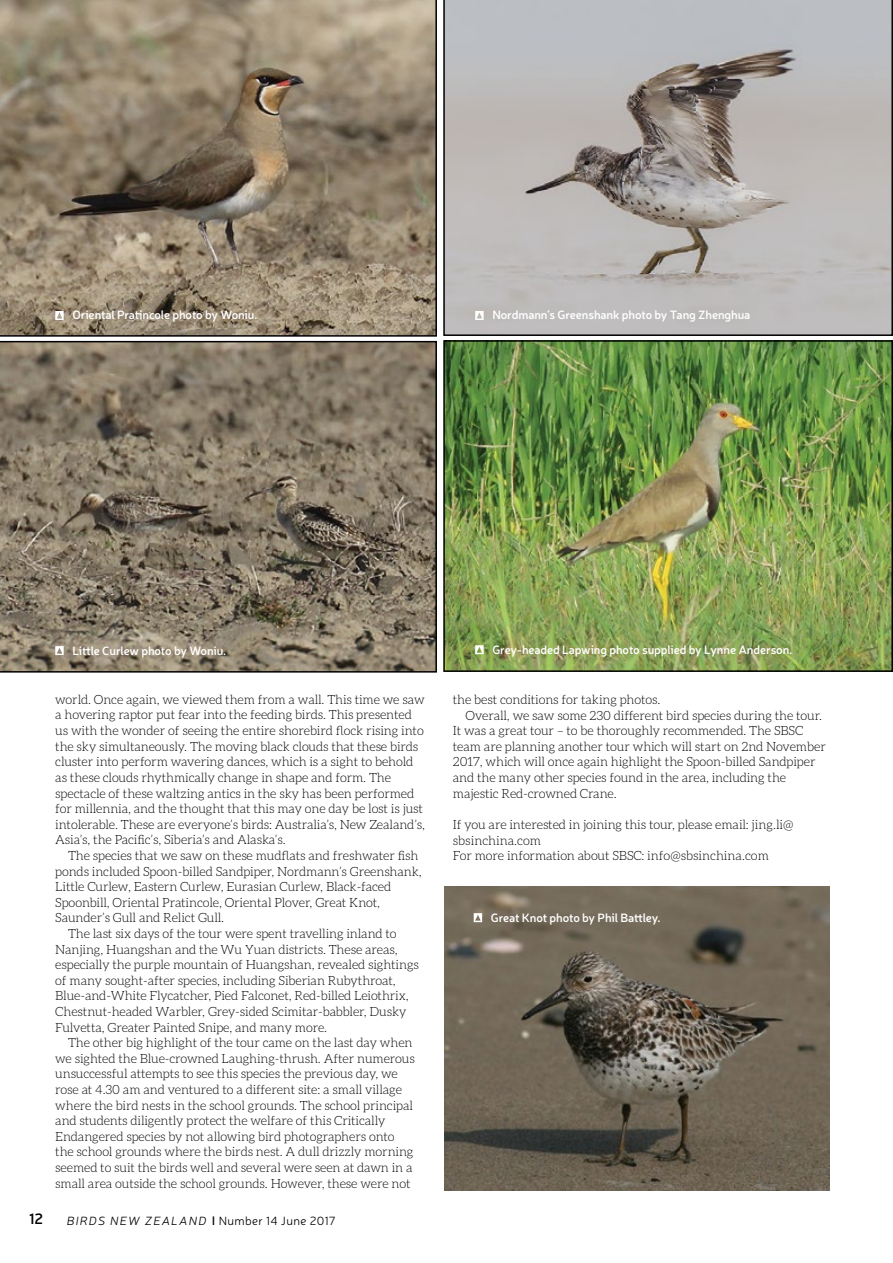
<style>
.page{position:relative;width:893px;height:1263px;background:#fff}
.page>*{position:absolute;margin:0;border:0;box-sizing:border-box;transform-origin:0 0}
.t1{font:600 15px "Neris";color:#000}
.t2{font:300 12.75px/15.6px "Aleo";letter-spacing:-.01em;color:#000}
.t3{font:600 12px "Neris";letter-spacing:-.01em;color:#fff}
.t4{font:300 12px "Neris";letter-spacing:.03em;color:#000}
.s1{font-style:italic}
.s2{font-family:"DIN";font-weight:500}
</style>
<div class="page">
<svg style="left:0;top:0;width:437px;height:337px;background:#90826d"></svg>
<svg style="left:0;top:341px;width:437px;height:332px;background:#817664"></svg>
<svg style="left:443px;top:0;width:450px;height:336px;background:#b2afae"></svg>
<img style="left:446px;top:343px;width:444px;height:326px">
<div style="left:443px;top:340px;width:450px;height:332px;border:2px solid #000"></div>
<svg style="left:55px;top:311px;width:9px;height:9px"></svg>
<svg style="left:475px;top:311px;width:9px;height:9px"></svg>
<svg style="left:55px;top:646px;width:9px;height:9px"></svg>
<svg style="left:475px;top:645px;width:9px;height:9px"></svg>
<img style="left:444px;top:887px;width:385px;height:304px">
<svg style="left:474px;top:913px;width:8px;height:9px"></svg>
<p class="t3" style="left:72px;top:307px;width:187px">Oriental Pratincole photo by Woniu.</p>
<p class="t3" style="left:492px;top:307px;width:260px">Nordmann’s Greenshank photo by Tang Zhenghua</p>
<p class="t3" style="left:72px;top:642px;width:155px">Little Curlew photo by Woniu.</p>
<p class="t3" style="left:492px;top:641px;width:301px">Grey-headed Lapwing photo supplied by Lynne Anderson.</p>
<p class="t2" style="left:55px;top:691px;width:371px">world. Once again, we viewed them from a wall. This time we saw a hovering raptor put fear into the feeding birds. This presented us with the wonder of seeing the entire shorebird flock rising into the sky simultaneously. The moving black clouds that these birds cluster into perform wavering dances, which is a sight to behold as these clouds rhythmically change in shape and form. The spectacle of these waltzing antics in the sky has been performed for millennia, and the thought that this may one day be lost is just intolerable. These are everyone’s birds: Australia’s, New Zealand’s, Asia’s, the Pacific’s, Siberia’s and Alaska’s.</p>
<p class="t2" style="left:68px;top:848px;width:352px">The species that we saw on these mudflats and freshwater fish</p>
<p class="t2" style="left:55px;top:863px;width:368px">ponds included Spoon-billed Sandpiper, Nordmann’s Greenshank,</p>
<p class="t2" style="left:55px;top:879px;width:338px">Little Curlew, Eastern Curlew, Eurasian Curlew, Black-faced</p>
<p class="t2" style="left:55px;top:894px;width:326px">Spoonbill, Oriental Pratincole, Oriental Plover, Great Knot,</p>
<p class="t2" style="left:55px;top:910px;width:170px">Saunder’s Gull and Relict Gull.</p>
<p class="t2" style="left:68px;top:926px;width:330px">The last six days of the tour were spent travelling inland to</p>
<p class="t2" style="left:55px;top:941px;width:344px">Nanjing, Huangshan and the Wu Yuan districts. These areas,</p>
<p class="t2" style="left:55px;top:957px;width:365px">especially the purple mountain of Huangshan, revealed sightings</p>
<p class="t2" style="left:55px;top:972px;width:342px">of many sought-after species, including Siberian Rubythroat,</p>
<p class="t2" style="left:55px;top:988px;width:355px">Blue-and-White Flycatcher, Pied Falconet, Red-billed Leiothrix,</p>
<p class="t2" style="left:55px;top:1004px;width:353px">Chestnut-headed Warbler, Grey-sided Scimitar-babbler, Dusky</p>
<p class="t2" style="left:55px;top:1019px;width:273px">Fulvetta, Greater Painted Snipe, and many more.</p>
<p class="t2" style="left:68px;top:1035px;width:346px">The other big highlight of the tour came on the last day when</p>
<p class="t2" style="left:55px;top:1050px;width:361px">we sighted the Blue-crowned Laughing-thrush. After numerous</p>
<p class="t2" style="left:55px;top:1066px;width:344px">unsuccessful attempts to see this species the previous day, we</p>
<p class="t2" style="left:55px;top:1082px;width:348px">rose at 4.30 am and ventured to a different site: a small village</p>
<p class="t2" style="left:55px;top:1097px;width:359px">where the bird nests in the school grounds. The school principal</p>
<p class="t2" style="left:55px;top:1113px;width:332px">and students diligently protect the welfare of this Critically</p>
<p class="t2" style="left:55px;top:1128px;width:341px">Endangered species by not allowing bird photographers onto</p>
<p class="t2" style="left:55px;top:1144px;width:360px">the school grounds where the birds nest. A dull drizzly morning</p>
<p class="t2" style="left:55px;top:1160px;width:359px">seemed to suit the birds well and several were seen at dawn in a</p>
<p class="t2" style="left:55px;top:1175px;width:357px">small area outside the school grounds. However, these were not</p>
<p class="t1" style="left:29px;top:1208px;width:16px">12</p>
<p class="t4" style="left:67px;top:1213px;width:271px"><span class="s1">BIRDS NEW ZEALAND</span> <span class="s2">I</span> Number 14 June 2017</p>
<p class="t2" style="left:453px;top:692px;width:209px">the best conditions for taking photos.</p>
<p class="t2" style="left:466px;top:707px;width:358px">Overall, we saw some 230 different bird species during the tour.</p>
<p class="t2" style="left:453px;top:723px;width:352px">It was a great tour – to be thoroughly recommended. The SBSC</p>
<p class="t2" style="left:453px;top:738px;width:374px">team are planning another tour which will start on 2nd November</p>
<p class="t2" style="left:453px;top:754px;width:364px">2017, which will once again highlight the Spoon-billed Sandpiper</p>
<p class="t2" style="left:453px;top:770px;width:335px">and the many other species found in the area, including the</p>
<p class="t2" style="left:453px;top:785px;width:165px">majestic Red-crowned Crane.</p>
<p class="t2" style="left:453px;top:816px;width:342px">If you are interested in joining this tour, please email: jing.li@ sbsinchina.com<br>For more information about SBSC: info@sbsinchina.com</p>
<p class="t3" style="left:491px;top:909px;width:171px">Great Knot photo by Phil Battley.</p>
</div>
